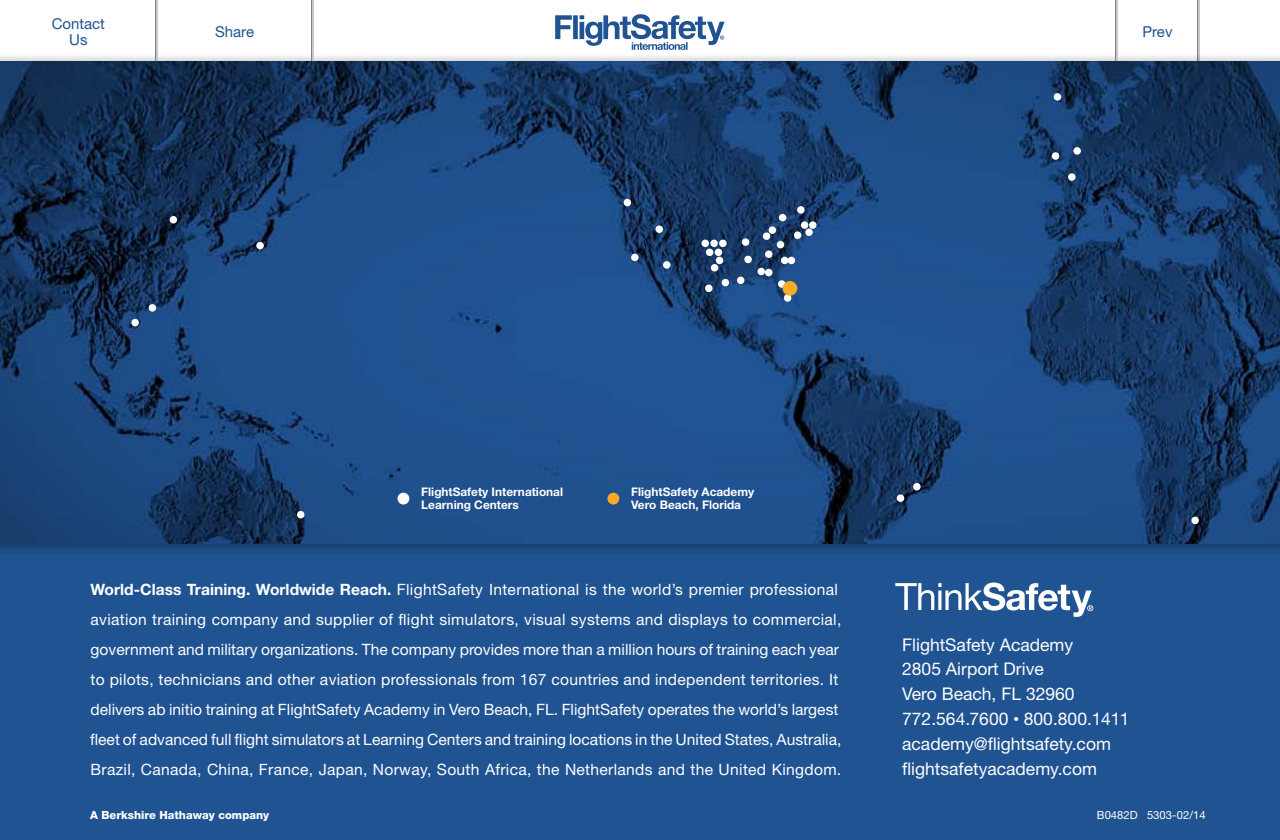
<style>
.page{position:relative;width:1280px;height:840px;background:#fff}
.page>*{position:absolute;margin:0;border:0;box-sizing:border-box;transform-origin:0 0}
.t1{font:17.5px/24.9px "Helvetica Neue";color:#fff}
.t2{font:15.62px/30px "Helvetica Neue";letter-spacing:.02em;color:#fff}
.t3{font:15px/16.2px "Helvetica Neue";color:#205392;text-align:center}
.t4{font:700 11.88px/13.4px "Helvetica Neue";color:#fff}
.t5{font:800 11.25px "Helvetica Neue";color:#fff}
.t6{font:11.25px "Helvetica Neue";color:#fff}
.s1{font-weight:700}
.s2{font-size:11.25px}
</style>
<div class="page">
<hr style="left:1197px;top:0;width:1px;height:62px;background:#7e8083">
<hr style="left:1198px;top:0;width:2px;height:62px;background:#c7c8ca">
<svg style="left:555px;top:14px;width:170px;height:36px"></svg>
<svg style="left:0;top:54px;width:1280px;height:8px"></svg>
<hr style="left:156px;top:0;width:1px;height:62px;background:#7e8083">
<hr style="left:157px;top:0;width:1px;height:62px;background:#c7c8ca">
<hr style="left:311px;top:0;width:1px;height:62px;background:#7e8083">
<hr style="left:312px;top:0;width:2px;height:62px;background:#c7c8ca">
<hr style="left:1115px;top:0;width:2px;height:62px;background:#7e8083">
<hr style="left:1117px;top:0;width:1px;height:62px;background:#c7c8ca">
<img style="left:0;top:62px;width:1280px;height:482px">
<div style="left:706px;top:249px;width:7px;height:7px;background:#fff;border-radius:50%"></div>
<div style="left:715px;top:249px;width:7px;height:7px;background:#fff;border-radius:50%"></div>
<div style="left:701px;top:240px;width:8px;height:7px;background:#fff;border-radius:50%"></div>
<div style="left:710px;top:240px;width:8px;height:7px;background:#fff;border-radius:50%"></div>
<div style="left:719px;top:240px;width:8px;height:7px;background:#fff;border-radius:50%"></div>
<div style="left:711px;top:264px;width:7px;height:8px;background:#fff;border-radius:50%"></div>
<div style="left:742px;top:238px;width:7px;height:8px;background:#fff;border-radius:50%"></div>
<div style="left:797px;top:206px;width:8px;height:8px;background:#fff;border-radius:50%"></div>
<div style="left:809px;top:221px;width:8px;height:8px;background:#fff;border-radius:50%"></div>
<div style="left:805px;top:228px;width:8px;height:8px;background:#fff;border-radius:50%"></div>
<div style="left:801px;top:221px;width:7px;height:8px;background:#fff;border-radius:50%"></div>
<div style="left:794px;top:231px;width:7px;height:8px;background:#fff;border-radius:50%"></div>
<div style="left:779px;top:214px;width:7px;height:7px;background:#fff;border-radius:50%"></div>
<div style="left:769px;top:226px;width:7px;height:8px;background:#fff;border-radius:50%"></div>
<div style="left:744px;top:256px;width:8px;height:7px;background:#fff;border-radius:50%"></div>
<div style="left:765px;top:250px;width:7px;height:8px;background:#fff;border-radius:50%"></div>
<div style="left:781px;top:257px;width:7px;height:7px;background:#fff;border-radius:50%"></div>
<div style="left:788px;top:257px;width:7px;height:7px;background:#fff;border-radius:50%"></div>
<div style="left:757px;top:268px;width:8px;height:7px;background:#fff;border-radius:50%"></div>
<div style="left:765px;top:269px;width:7px;height:7px;background:#fff;border-radius:50%"></div>
<svg style="left:778px;top:280px;width:7px;height:8px"></svg>
<div style="left:784px;top:294px;width:7px;height:8px;background:#fff;border-radius:50%"></div>
<div style="left:705px;top:285px;width:8px;height:7px;background:#fff;border-radius:50%"></div>
<div style="left:722px;top:279px;width:7px;height:7px;background:#fff;border-radius:50%"></div>
<div style="left:737px;top:277px;width:7px;height:7px;background:#fff;border-radius:50%"></div>
<div style="left:656px;top:225px;width:7px;height:8px;background:#fff;border-radius:50%"></div>
<div style="left:631px;top:254px;width:8px;height:7px;background:#fff;border-radius:50%"></div>
<div style="left:663px;top:261px;width:8px;height:8px;background:#fff;border-radius:50%"></div>
<div style="left:624px;top:199px;width:7px;height:7px;background:#fff;border-radius:50%"></div>
<div style="left:256px;top:242px;width:8px;height:7px;background:#fff;border-radius:50%"></div>
<div style="left:170px;top:216px;width:7px;height:7px;background:#fff;border-radius:50%"></div>
<div style="left:297px;top:511px;width:7px;height:7px;background:#fff;border-radius:50%"></div>
<div style="left:897px;top:494px;width:7px;height:8px;background:#fff;border-radius:50%"></div>
<div style="left:1052px;top:152px;width:7px;height:8px;background:#fff;border-radius:50%"></div>
<div style="left:1073px;top:147px;width:8px;height:8px;background:#fff;border-radius:50%"></div>
<div style="left:1068px;top:173px;width:8px;height:8px;background:#fff;border-radius:50%"></div>
<div style="left:1191px;top:517px;width:8px;height:7px;background:#fff;border-radius:50%"></div>
<div style="left:149px;top:304px;width:7px;height:8px;background:#fff;border-radius:50%"></div>
<div style="left:716px;top:257px;width:7px;height:7px;background:#fff;border-radius:50%"></div>
<div style="left:777px;top:241px;width:7px;height:7px;background:#fff;border-radius:50%"></div>
<div style="left:1054px;top:93px;width:7px;height:8px;background:#fff;border-radius:50%"></div>
<div style="left:763px;top:232px;width:7px;height:8px;background:#fff;border-radius:50%"></div>
<div style="left:0;top:544px;width:1280px;height:296px;background:#205392"></div>
<div style="left:0;top:544px;width:1280px;height:11px;background:#1c4981"></div>
<svg style="left:895px;top:582px;width:198px;height:35px"></svg>
<div style="left:783px;top:281px;width:14px;height:15px;background:#fbaa26;border-radius:50%"></div>
<div style="left:607px;top:493px;width:12px;height:12px;background:#fbaa26;border-radius:50%"></div>
<div style="left:397px;top:493px;width:12px;height:12px;background:#fff;border-radius:50%"></div>
<div style="left:131px;top:319px;width:8px;height:7px;background:#fff;border-radius:50%"></div>
<div style="left:913px;top:483px;width:8px;height:7px;background:#fff;border-radius:50%"></div>
<p class="t3" style="left:52px;top:15px;width:55px">Contact<br>Us</p>
<p class="t3" style="left:215px;top:23px;width:40px">Share</p>
<p class="t3" style="left:1143px;top:23px;width:31px">Prev</p>
<p class="t4" style="left:421px;top:485px;width:143px">FlightSafety International<br>Learning Centers</p>
<p class="t4" style="left:631px;top:485px;width:125px">FlightSafety Academy<br>Vero Beach, Florida</p>
<p class="t2" style="left:90px;top:574px;width:753px"><span class="s1">World-Class Training. Worldwide Reach.</span> FlightSafety International is the world’s premier professional aviation training company and supplier of flight simulators, visual systems and displays to commercial, government and military organizations. The company provides more than a million hours of training each year to pilots, technicians and other aviation professionals from 167 countries and independent territories. It delivers ab initio training at FlightSafety Academy in Vero Beach, FL. FlightSafety operates the world’s largest fleet of advanced full flight simulators at Learning Centers and training locations in the United States, Australia, Brazil, Canada, China, France, Japan, Norway, South Africa, the Netherlands and the United Kingdom.</p>
<p class="t1" style="left:902px;top:632px;width:229px">FlightSafety Academy<br>2805 Airport Drive<br>Vero Beach, FL 32960<br>772.564.7600 <span class="s2">•</span> 800.800.1411 academy@flightsafety.com flightsafetyacademy.com</p>
<p class="t5" style="left:90px;top:808px;width:181px">A Berkshire Hathaway company</p>
<p class="t6" style="left:1097px;top:808px;width:110px">B0482D 5303-02/14</p>
</div>
